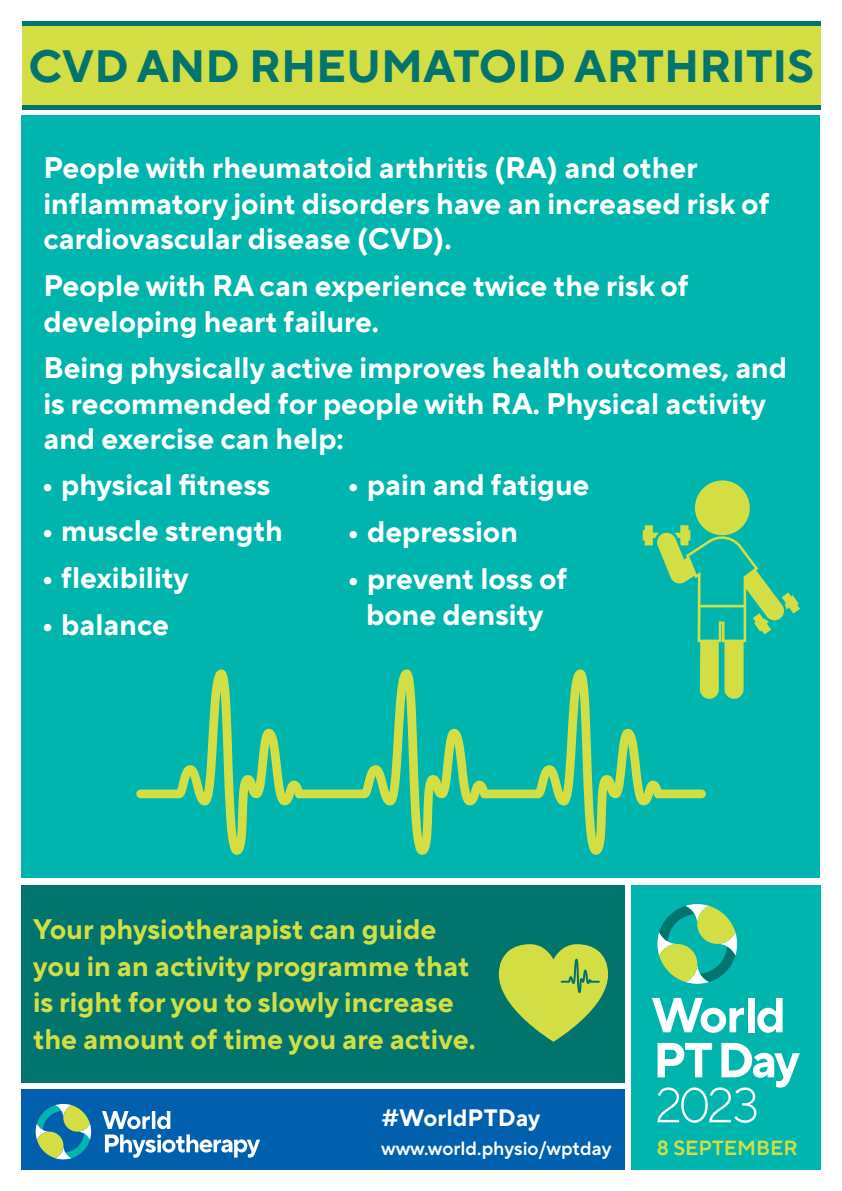
<style>
.page{position:relative;width:842px;height:1191px;background:#fff}
.page>*{position:absolute;margin:0;border:0;box-sizing:border-box;transform-origin:0 0}
.t1{font:700 45.1px "TT Norms Pro";color:#00746d}
.t2{font:700 29.6px/35.5px "TT Norms Pro";color:#fff}
.t3{font:700 28.2px/36.6px "TT Norms Pro";color:#d2de43}
.t4{font:700 23.7px "TT Norms Pro";color:#fff}
.t5{font:600 20.4px "TT Norms Pro";color:#d2de43}
.t6{font:600 19.1px "TT Norms Pro";color:#fff}
</style>
<div class="page">
<div style="left:21px;top:116px;width:799px;height:762px;background:#00b5ae"></div>
<div style="left:21px;top:885px;width:604px;height:197px;background:#00746d"></div>
<div style="left:22px;top:26px;width:798px;height:80px;background:#d2de43"></div>
<div style="left:22px;top:105px;width:798px;height:5px;background:#00746d"></div>
<hr style="left:22px;top:21px;width:798px;height:4px;background:#00746d">
<div style="left:631px;top:885px;width:189px;height:284px;background:#00b5ae"></div>
<div style="left:21px;top:1089px;width:604px;height:80px;background:#0160ae"></div>
<svg style="left:102px;top:1111px;width:158px;height:46px"></svg>
<svg style="left:36px;top:1103px;width:55px;height:56px"></svg>
<svg style="left:657px;top:904px;width:80px;height:79px"></svg>
<svg style="left:652px;top:998px;width:92px;height:34px"></svg>
<div style="left:748px;top:998px;width:7px;height:34px;background:#fff"></div>
<svg style="left:757px;top:998px;width:26px;height:34px"></svg>
<svg style="left:657px;top:1043px;width:143px;height:79px"></svg>
<div style="left:695px;top:480px;width:55px;height:55px;background:#d2de43;border-radius:50%"></div>
<svg style="left:643px;top:525px;width:157px;height:174px"></svg>
<svg style="left:136px;top:669px;width:570px;height:185px"></svg>
<svg style="left:499px;top:944px;width:109px;height:97px"></svg>
<h1 class="t1" style="left:28px;top:33px;width:787px">CVD AND RHEUMATOID ARTHRITIS</h1>
<p class="t2" style="left:43px;top:148px;width:728px">People with rheumatoid arthritis (RA) and other inflammatory joint disorders have an increased risk of cardiovascular disease (CVD).</p>
<p class="t2" style="left:43px;top:266px;width:647px">People with RA can experience twice the risk of developing heart failure.</p>
<p class="t2" style="left:43px;top:348px;width:745px">Being physically active improves health outcomes, and is recommended for people with RA. Physical activity and exercise can help:</p>
<p class="t2" style="left:40px;top:464px;width:231px">• physical fitness</p>
<p class="t2" style="left:40px;top:511px;width:244px">• muscle strength</p>
<p class="t2" style="left:40px;top:558px;width:150px">• flexibility</p>
<p class="t2" style="left:40px;top:604px;width:130px">• balance</p>
<p class="t2" style="left:346px;top:465px;width:245px">• pain and fatigue</p>
<p class="t2" style="left:346px;top:512px;width:173px">• depression</p>
<p class="t2" style="left:346px;top:558px;width:223px;text-align:center">• prevent loss of bone density</p>
<p class="t3" style="left:33px;top:908px;width:444px">Your physiotherapist can guide you in an activity programme that is right for you to slowly increase the amount of time you are active.</p>
<p class="t4" style="left:381px;top:1099px;width:160px">#WorldPTDay</p>
<p class="t6" style="left:381px;top:1134px;width:232px">www.world.physio/wptday</p>
<p class="t5" style="left:657px;top:1132px;width:142px">8 SEPTEMBER</p>
</div>
